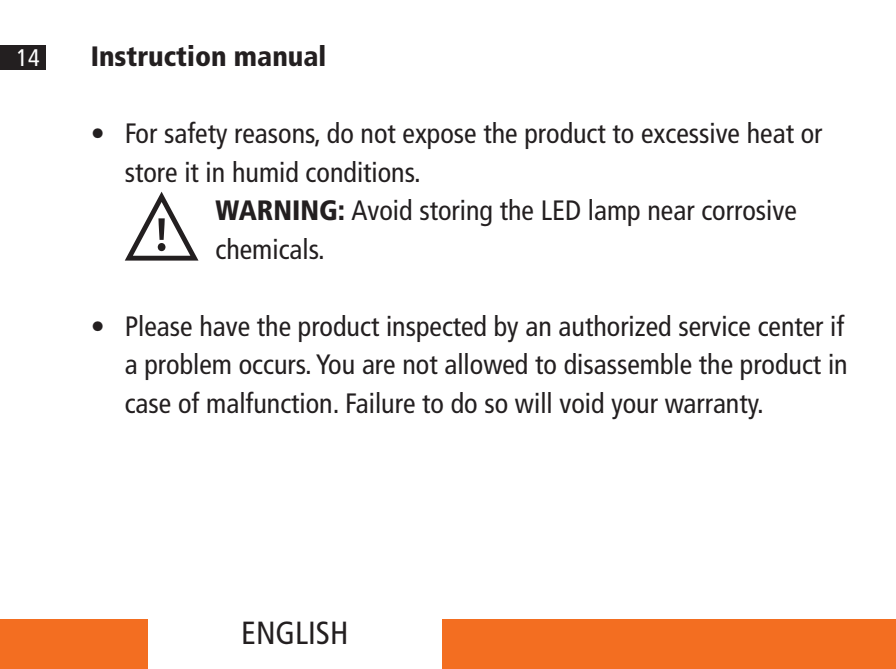
<style>
.page{position:relative;width:896px;height:669px;background:#fff}
.page>*{position:absolute;margin:0;border:0;box-sizing:border-box;transform-origin:0 0}
.t1{font:condensed 32px "Frutiger LT";color:#231f20}
.t2{font:condensed 28px/38.4px "Frutiger LT";color:#231f20}
.t3{font:900 condensed 28px "Frutiger LT";color:#231f20}
.t4{font:condensed 24px "Frutiger LT";color:#fff}
.s1{font-weight:900}
</style>
<div class="page">
<div style="left:0;top:45px;width:45px;height:24px;background:#231f20"></div>
<div style="left:0;top:620px;width:147px;height:49px;background:#f36e21"></div>
<div style="left:442px;top:620px;width:454px;height:49px;background:#f36e21"></div>
<svg style="left:125px;top:192px;width:73px;height:69px"></svg>
<p class="t4" style="left:17px;top:43px;width:25px">14</p>
<p class="t3" style="left:91px;top:40px;width:237px">Instruction manual</p>
<p class="t2" style="left:125px;top:115px;width:699px;text-indent:-34px">• For safety reasons, do not expose the product to excessive heat or store it in humid conditions.</p>
<p class="t2" style="left:215px;top:192px;width:583px"><span class="s1">WARNING:</span> Avoid storing the LED lamp near corrosive chemicals.</p>
<p class="t2" style="left:125px;top:307px;width:724px;text-indent:-34px">• Please have the product inspected by an authorized service center if a problem occurs. You are not allowed to disassemble the product in case of malfunction. Failure to do so will void your warranty.</p>
<p class="t1" style="left:241px;top:614px;width:109px">ENGLISH</p>
</div>
